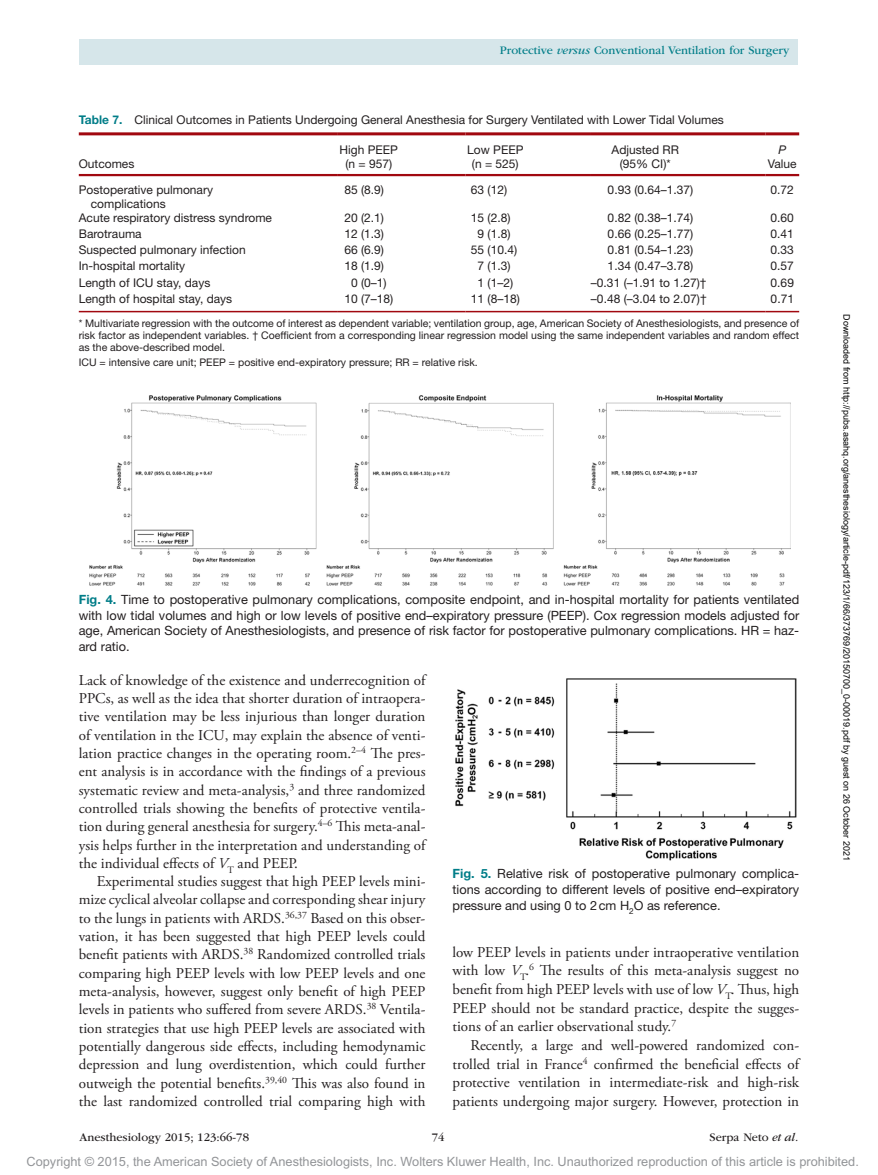
<style>
.page{position:relative;width:878px;height:1175px;background:#fff}
.page>*{position:absolute;margin:0;border:0;box-sizing:border-box;transform-origin:0 0}
.t1{font:15px/18.3px "Adobe Garamond Pro";color:#231f20;text-align:justify}
.t2{font:12.75px/15.8px "Helvetica Neue LT Std";color:#231f20;text-align:justify}
.t3{font:12.75px "Arial MT Std";color:#939598}
.t4{font:12px/13.5px "Helvetica Neue LT Std";color:#231f20;text-align:center}
.t5{font:12px "ITC Garamond Std";color:#007d88}
.t6{font:12px "ITC Garamond Std";color:#231f20}
.t7{font:italic 12px "Helvetica Neue LT Std";color:#231f20}
.t8{font:10.5px/12px "Helvetica Neue LT Std";color:#231f20;text-align:justify}
.t9{font:9px "Arial";color:#000}
.s1{font-style:italic}
.s2{font-weight:700;color:#007d88}
</style>
<div class="page">
<div style="left:79px;top:39px;width:718px;height:25px;background:#d6e6ea"></div>
<hr style="left:79px;top:132px;width:259px;height:3px;background:#a1080f">
<hr style="left:338px;top:132px;width:127px;height:3px;background:#a1080f">
<hr style="left:465px;top:132px;width:126px;height:3px;background:#a1080f">
<hr style="left:591px;top:132px;width:174px;height:3px;background:#a1080f">
<hr style="left:765px;top:132px;width:34px;height:3px;background:#a1080f">
<hr style="left:79px;top:174px;width:259px;height:2px;background:#a1080f">
<hr style="left:338px;top:174px;width:127px;height:2px;background:#a1080f">
<hr style="left:465px;top:174px;width:126px;height:2px;background:#a1080f">
<hr style="left:591px;top:174px;width:174px;height:2px;background:#a1080f">
<hr style="left:765px;top:174px;width:34px;height:2px;background:#a1080f">
<hr style="left:79px;top:311px;width:259px;height:1px;background:#a1080f">
<hr style="left:338px;top:311px;width:127px;height:1px;background:#a1080f">
<hr style="left:465px;top:311px;width:126px;height:1px;background:#a1080f">
<hr style="left:591px;top:311px;width:174px;height:1px;background:#a1080f">
<hr style="left:765px;top:311px;width:34px;height:1px;background:#a1080f">
<img style="left:89px;top:395px;width:701px;height:191px">
<img style="left:455px;top:678px;width:341px;height:182px">
<p class="t5" style="left:500px;top:44px;width:291px">Protective <span class="s1">versus</span> Conventional Ventilation for Surgery</p>
<p class="t4" style="left:79px;top:113px;width:646px"><span class="s2">Table 7.</span> Clinical Outcomes in Patients Undergoing General Anesthesia for Surgery Ventilated with Lower Tidal Volumes</p>
<p class="t4" style="left:79px;top:157px;width:57px">Outcomes</p>
<p class="t4" style="left:339px;top:143px;width:60px">High PEEP (n = 957)</p>
<p class="t4" style="left:467px;top:143px;width:58px">Low PEEP (n = 525)</p>
<p class="t4" style="left:611px;top:143px;width:69px">Adjusted RR (95% CI)*</p>
<p class="t7" style="left:778px;top:143px;width:9px">P</p>
<p class="t4" style="left:767px;top:157px;width:30px">Value</p>
<p class="t4" style="left:91px;top:183px;width:124px;text-align:left;text-indent:-12px">Postoperative pulmonary complications</p>
<p class="t4" style="left:344px;top:183px;width:41px">85 (8.9)</p>
<p class="t4" style="left:471px;top:183px;width:38px">63 (12)</p>
<p class="t4" style="left:607px;top:183px;width:87px">0.93 (0.64–1.37)</p>
<p class="t4" style="left:770px;top:183px;width:25px">0.72</p>
<p class="t4" style="left:79px;top:211px;width:195px">Acute respiratory distress syndrome</p>
<p class="t4" style="left:344px;top:211px;width:41px">20 (2.1)</p>
<p class="t4" style="left:471px;top:211px;width:41px">15 (2.8)</p>
<p class="t4" style="left:607px;top:211px;width:87px">0.82 (0.38–1.74)</p>
<p class="t4" style="left:770px;top:211px;width:25px">0.60</p>
<p class="t4" style="left:79px;top:227px;width:64px">Barotrauma</p>
<p class="t4" style="left:344px;top:227px;width:41px">12 (1.3)</p>
<p class="t4" style="left:477px;top:227px;width:34px">9 (1.8)</p>
<p class="t4" style="left:607px;top:227px;width:87px">0.66 (0.25–1.77)</p>
<p class="t4" style="left:770px;top:227px;width:25px">0.41</p>
<p class="t4" style="left:79px;top:243px;width:168px">Suspected pulmonary infection</p>
<p class="t4" style="left:344px;top:243px;width:41px">66 (6.9)</p>
<p class="t4" style="left:471px;top:243px;width:48px">55 (10.4)</p>
<p class="t4" style="left:607px;top:243px;width:87px">0.81 (0.54–1.23)</p>
<p class="t4" style="left:770px;top:243px;width:25px">0.33</p>
<p class="t4" style="left:79px;top:259px;width:108px">In-hospital mortality</p>
<p class="t4" style="left:344px;top:259px;width:41px">18 (1.9)</p>
<p class="t4" style="left:477px;top:259px;width:34px">7 (1.3)</p>
<p class="t4" style="left:607px;top:259px;width:87px">1.34 (0.47–3.78)</p>
<p class="t4" style="left:770px;top:259px;width:25px">0.57</p>
<p class="t4" style="left:79px;top:275px;width:133px">Length of ICU stay, days</p>
<p class="t4" style="left:351px;top:275px;width:37px">0 (0–1)</p>
<p class="t4" style="left:477px;top:275px;width:37px">1 (1–2)</p>
<p class="t4" style="left:591px;top:275px;width:117px">–0.31 (–1.91 to 1.27)†</p>
<p class="t4" style="left:770px;top:275px;width:25px">0.69</p>
<p class="t4" style="left:79px;top:291px;width:155px">Length of hospital stay, days</p>
<p class="t4" style="left:344px;top:291px;width:50px">10 (7–18)</p>
<p class="t4" style="left:471px;top:291px;width:50px">11 (8–18)</p>
<p class="t4" style="left:591px;top:291px;width:117px">–0.48 (–3.04 to 2.07)†</p>
<p class="t4" style="left:770px;top:291px;width:25px">0.71</p>
<p class="t8" style="left:79px;top:317px;width:722px">* Multivariate regression with the outcome of interest as dependent variable; ventilation group, age, American Society of Anesthesiologists, and presence of risk factor as independent variables. † Coefficient from a corresponding linear regression model using the same independent variables and random effect as the above-described model.</p>
<p class="t8" style="left:79px;top:356px;width:400px">ICU = intensive care unit; PEEP = positive end-expiratory pressure; RR = relative risk.</p>
<p class="t2" style="left:79px;top:591px;width:722px"><span class="s2">Fig. 4.</span> Time to postoperative pulmonary complications, composite endpoint, and in-hospital mortality for patients ventilated with low tidal volumes and high or low levels of positive end–expiratory pressure (PEEP). Cox regression models adjusted for age, American Society of Anesthesiologists, and presence of risk factor for postoperative pulmonary complications. HR = haz&shy;ard ratio.</p>
<p class="t1" style="left:79px;top:671px;width:348px">Lack of knowledge of the existence and underrecognition of PPCs, as well as the idea that shorter duration of intraopera&shy;tive ventilation may be less injurious than longer duration of ventilation in the ICU, may explain the absence of venti&shy;lation practice changes in the operating room.<sup>2–4</sup> The pres&shy;ent analysis is in accordance with the findings of a previous systematic review and meta-analysis,<sup>3</sup> and three randomized controlled trials showing the benefits of protective ventila&shy;tion during general anesthesia for surgery.<sup>4–6</sup> This meta-anal&shy;ysis helps further in the interpretation and understanding of the individual effects of <span class="s1">V</span><sub>T</sub> and PEEP.</p>
<p class="t1" style="left:79px;top:872px;width:348px;text-indent:18px">Experimental studies suggest that high PEEP levels mini&shy;mize cyclical alveolar collapse and corresponding shear injury to the lungs in patients with ARDS.<sup>36,37</sup> Based on this obser&shy;vation, it has been suggested that high PEEP levels could benefit patients with ARDS.<sup>38</sup> Randomized controlled trials comparing high PEEP levels with low PEEP levels and one meta-analysis, however, suggest only benefit of high PEEP levels in patients who suffered from severe ARDS.<sup>38</sup> Ventila&shy;tion strategies that use high PEEP levels are associated with potentially dangerous side effects, including hemodynamic depression and lung overdistention, which could further outweigh the potential benefits.<sup>39,40</sup> This was also found in the last randomized controlled trial comparing high with</p>
<p class="t2" style="left:452px;top:865px;width:348px"><span class="s2">Fig. 5.</span> Relative risk of postoperative pulmonary complica&shy;tions according to different levels of positive end–expiratory pressure and using 0 to 2cm H<sub>2</sub>O as reference.</p>
<p class="t1" style="left:452px;top:943px;width:348px">low PEEP levels in patients under intraoperative ventilation with low <span class="s1">V</span><sub>T</sub>.<sup>6</sup> The results of this meta-analysis suggest no benefit from high PEEP levels with use of low <span class="s1">V</span><sub>T</sub>. Thus, high PEEP should not be standard practice, despite the sugges&shy;tions of an earlier observational study.<sup>7</sup></p>
<p class="t1" style="left:452px;top:1036px;width:348px;text-indent:18px">Recently, a large and well-powered randomized con&shy;trolled trial in France<sup>4</sup> confirmed the beneficial effects of protective ventilation in intermediate-risk and high-risk patients undergoing major surgery. However, protection in</p>
<p class="t6" style="left:80px;top:1130px;width:171px">Anesthesiology 2015; 123:66-78</p>
<p class="t6" style="left:432px;top:1130px;width:14px">74</p>
<p class="t6" style="left:709px;top:1130px;width:90px">Serpa Neto <span class="s1">et al.</span></p>
<p class="t9" style="left:850px;top:314px;width:548px;rotate:90deg">Downloaded from http://pubs.asahq.org/anesthesiology/article-pdf/123/1/66/373769/20150700_0-00019.pdf by guest on 26 October 2021</p>
<p class="t3" style="left:27px;top:1154px;width:833px">Copyright © 2015, the American Society of Anesthesiologists, Inc. Wolters Kluwer Health, Inc. Unauthorized reproduction of this article is prohibited.</p>
</div>
